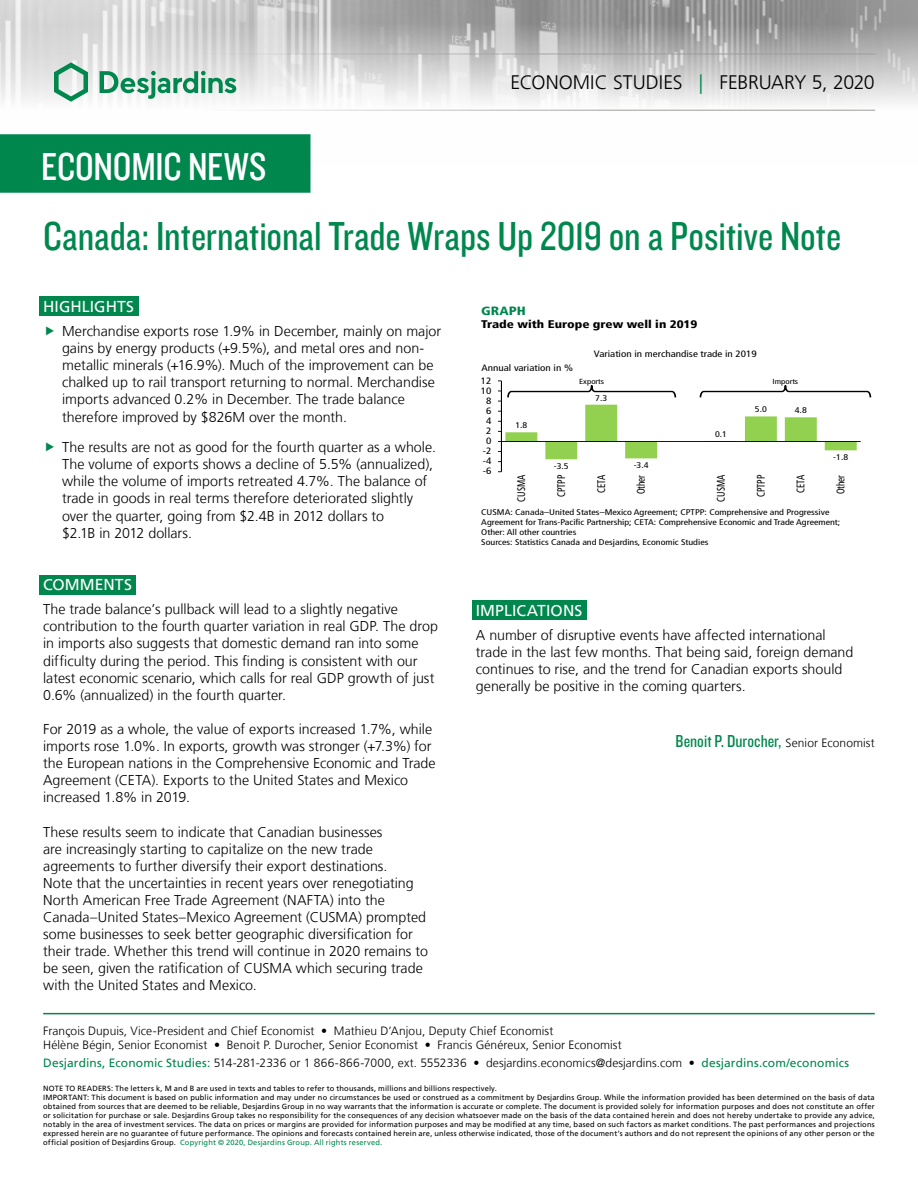
<style>
.page{position:relative;width:918px;height:1188px;background:#fff}
.page>*{position:absolute;margin:0;border:0;box-sizing:border-box;transform-origin:0 0}
.t1{font:42px "Knockout 29 Junior Ltweight";color:#00874e}
.t2{font:40.5px "Knockout 29 Junior Ltweight";letter-spacing:-.005em;color:#fff}
.t3{font:300 19.5px "Frutiger LT";letter-spacing:-.005em;color:#000}
.t4{font:18px "Knockout 29 Junior Ltweight";color:#00874e}
.t5{font:15.75px "Frutiger LT";letter-spacing:.005em;color:#fff}
.t6{font:300 14.25px/17.1px "Frutiger LT";color:#000}
.t7{font:300 12px/14.4px "Frutiger LT";letter-spacing:.005em;color:#000}
.t8{font:900 condensed 12px "Frutiger LT";color:#00874e;scale:1.2 1}
.t9{font:condensed 11.1px "Frutiger LT";color:#000;scale:.83 1}
.t10{font:900 condensed 11.1px "Frutiger LT";color:#000;scale:1.2 1}
.t11{font:condensed 9.15px "Frutiger LT";color:#000;scale:1.2 1}
.t12{font:condensed 8.25px/9.9px "Frutiger LT";color:#000;scale:1.2 1}
.t13{font:7.5px/9px "Frutiger LT";letter-spacing:.02em;color:#000}
.t14{font:condensed 7.35px "Frutiger LT";color:#000;scale:1.2 1}
.s1{color:#00874e}
.s2{font-family:"Frutiger LT";font-weight:300;font-size:12px;color:#000}
.s3{font-weight:400;color:#00874e}
</style>
<div class="page">
<img style="left:0;top:0;width:918px;height:164px">
<hr style="left:43px;top:54px;width:832px;height:1px;background:#9d9d9c">
<hr style="left:43px;top:110px;width:832px;height:1px;background:#9d9d9c">
<svg style="left:54px;top:62px;width:34px;height:40px"></svg>
<svg style="left:100px;top:71px;width:136px;height:28px"></svg>
<div style="left:0;top:135px;width:310px;height:57px;background:#00874e"></div>
<div style="left:0;top:134px;width:310px;height:59px;border:2px solid #00874e"></div>
<hr style="left:43px;top:1013px;width:832px;height:1px;background:#00874e">
<div style="left:39px;top:296px;width:99px;height:20px;background:#00874e"></div>
<div style="left:39px;top:575px;width:97px;height:19px;background:#00874e"></div>
<div style="left:472px;top:600px;width:114px;height:20px;background:#00874e"></div>
<hr style="left:501px;top:381px;width:1px;height:91px;background:#000">
<svg style="left:498px;top:381px;width:374px;height:81px"></svg>
<h2 class="t2" style="left:41px;top:140px;width:227px">ECONOMIC NEWS</h2>
<h3 class="t3" style="left:510px;top:72px;width:366px">ECONOMIC STUDIES <span class="s1">|</span> FEBRUARY 5, 2020</h3>
<h1 class="t1" style="left:43px;top:209px;width:799px">Canada: International Trade Wraps Up 2019 on a Positive Note</h1>
<p class="t5" style="left:43px;top:297px;width:92px">HIGHLIGHTS</p>
<p class="t6" style="left:62px;top:323px;width:381px">Merchandise exports rose 1.9% in December, mainly on major gains by energy products (+9.5%), and metal ores and non&shy;metallic minerals (+16.9%). Much of the improvement can be chalked up to rail transport returning to normal. Merchandise imports advanced 0.2% in December. The trade balance therefore improved by $826M over the month.</p>
<p class="t6" style="left:62px;top:439px;width:375px">The results are not as good for the fourth quarter as a whole.<br>The volume of exports shows a decline of 5.5% (annualized), while the volume of imports retreated 4.7%. The balance of trade in goods in real terms therefore deteriorated slightly over the quarter, going from $2.4B in 2012 dollars to<br>$2.1B in 2012 dollars.</p>
<p class="t5" style="left:43px;top:576px;width:90px">COMMENTS</p>
<p class="t6" style="left:43px;top:601px;width:396px">The trade balance’s pullback will lead to a slightly negative contribution to the fourth quarter variation in real GDP. The drop in imports also suggests that domestic demand ran into some difficulty during the period. This finding is consistent with our latest economic scenario, which calls for real GDP growth of just 0.6% (annualized) in the fourth quarter.</p>
<p class="t6" style="left:43px;top:721px;width:394px">For 2019 as a whole, the value of exports increased 1.7%, while imports rose 1.0%. In exports, growth was stronger (+7.3%) for the European nations in the Comprehensive Economic and Trade Agreement (CETA). Exports to the United States and Mexico increased 1.8% in 2019.</p>
<p class="t6" style="left:43px;top:823px;width:386px">These results seem to indicate that Canadian businesses<br>are increasingly starting to capitalize on the new trade agreements to further diversify their export destinations.<br>Note that the uncertainties in recent years over renegotiating North American Free Trade Agreement (NAFTA) into the Canada–United States–Mexico Agreement (CUSMA) prompted some businesses to seek better geographic diversification for their trade. Whether this trend will continue in 2020 remains to be seen, given the ratification of CUSMA which securing trade with the United States and Mexico.</p>
<p class="t8" style="left:481px;top:303px;width:39px">GRAPH</p>
<p class="t10" style="left:481px;top:317px;width:182px">Trade with Europe grew well in 2019</p>
<p class="t11" style="left:481px;top:363px;width:78px">Annual variation in %</p>
<p class="t11" style="left:594px;top:349px;width:137px">Variation in merchandise trade in 2019</p>
<p class="t11" style="left:481px;top:375px;width:10px">12</p>
<p class="t14" style="left:579px;top:377px;width:22px">Exports</p>
<p class="t14" style="left:773px;top:377px;width:23px">Imports</p>
<p class="t11" style="left:481px;top:385px;width:10px">10</p>
<p class="t11" style="left:486px;top:395px;width:6px">8</p>
<p class="t12" style="left:595px;top:393px;width:11px">7.3</p>
<p class="t11" style="left:486px;top:405px;width:6px">6</p>
<p class="t12" style="left:755px;top:405px;width:11px">5.0</p>
<p class="t12" style="left:795px;top:405px;width:11px">4.8</p>
<p class="t11" style="left:486px;top:415px;width:6px">4</p>
<p class="t11" style="left:486px;top:426px;width:6px">2</p>
<p class="t11" style="left:486px;top:436px;width:6px">0</p>
<p class="t12" style="left:515px;top:420px;width:11px">1.8</p>
<p class="t12" style="left:715px;top:429px;width:11px">0.1</p>
<p class="t11" style="left:483px;top:446px;width:9px">-2</p>
<p class="t11" style="left:483px;top:456px;width:9px">-4</p>
<p class="t11" style="left:483px;top:466px;width:9px">-6</p>
<p class="t12" style="left:554px;top:461px;width:14px">-3.5</p>
<p class="t12" style="left:634px;top:460px;width:14px">-3.4</p>
<p class="t12" style="left:833px;top:452px;width:14px">-1.8</p>
<p class="t9" style="left:515px;top:502px;width:34px;rotate:-90deg">CUSMA</p>
<p class="t9" style="left:555px;top:497px;width:28px;rotate:-90deg">CPTPP</p>
<p class="t9" style="left:595px;top:493px;width:24px;rotate:-90deg">CETA</p>
<p class="t9" style="left:635px;top:494px;width:25px;rotate:-90deg">Other</p>
<p class="t9" style="left:714px;top:502px;width:34px;rotate:-90deg">CUSMA</p>
<p class="t9" style="left:754px;top:497px;width:28px;rotate:-90deg">CPTPP</p>
<p class="t9" style="left:794px;top:493px;width:24px;rotate:-90deg">CETA</p>
<p class="t9" style="left:834px;top:494px;width:25px;rotate:-90deg">Other</p>
<p class="t12" style="left:481px;top:507px;width:301px">CUSMA: Canada–United States–Mexico Agreement; CPTPP: Comprehensive and Progressive Agreement for Trans-Pacific Partnership; CETA: Comprehensive Economic and Trade Agreement; Other: All other countries<br>Sources: Statistics Canada and Desjardins, Economic Studies</p>
<p class="t5" style="left:476px;top:601px;width:108px">IMPLICATIONS</p>
<p class="t6" style="left:476px;top:626px;width:379px">A number of disruptive events have affected international trade in the last few months. That being said, foreign demand continues to rise, and the trend for Canadian exports should generally be positive in the coming quarters.</p>
<p class="t4" style="left:676px;top:729px;width:201px">Benoit P. Durocher, <span class="s2">Senior Economist</span></p>
<p class="t7" style="left:43px;top:1023px;width:580px">François Dupuis, Vice-President and Chief Economist • Mathieu D’Anjou, Deputy Chief Economist<br>Hélène Bégin, Senior Economist • Benoit P. Durocher, Senior Economist • Francis Généreux, Senior Economist</p>
<p class="t7" style="left:43px;top:1056px;width:808px"><span class="s3">Desjardins, Economic Studies:</span> 514‑281‑2336 or 1 866‑866‑7000, ext. 5552336 • desjardins.economics@desjardins.com • <span class="s3">desjardins.com/economics</span></p>
<p class="t13" style="left:43px;top:1084px;width:833px">NOTE TO READERS: The letters k, M and B are used in texts and tables to refer to thousands, millions and billions respectively.<br>IMPORTANT: This document is based on public information and may under no circumstances be used or construed as a commitment by Desjardins Group. While the information provided has been determined on the basis of data obtained from sources that are deemed to be reliable, Desjardins Group in no way warrants that the information is accurate or complete. The document is provided solely for information purposes and does not constitute an offer or solicitation for purchase or sale. Desjardins Group takes no responsibility for the consequences of any decision whatsoever made on the basis of the data contained herein and does not hereby undertake to provide any advice, notably in the area of investment services. The data on prices or margins are provided for information purposes and may be modified at any time, based on such factors as market conditions. The past performances and projections expressed herein are no guarantee of future performance. The opinions and forecasts contained herein are, unless otherwise indicated, those of the document’s authors and do not represent the opinions of any other person or the official position of Desjardins Group. <span class="s1">Copyright © 2020, Desjardins Group. All rights reserved.</span></p>
</div>
